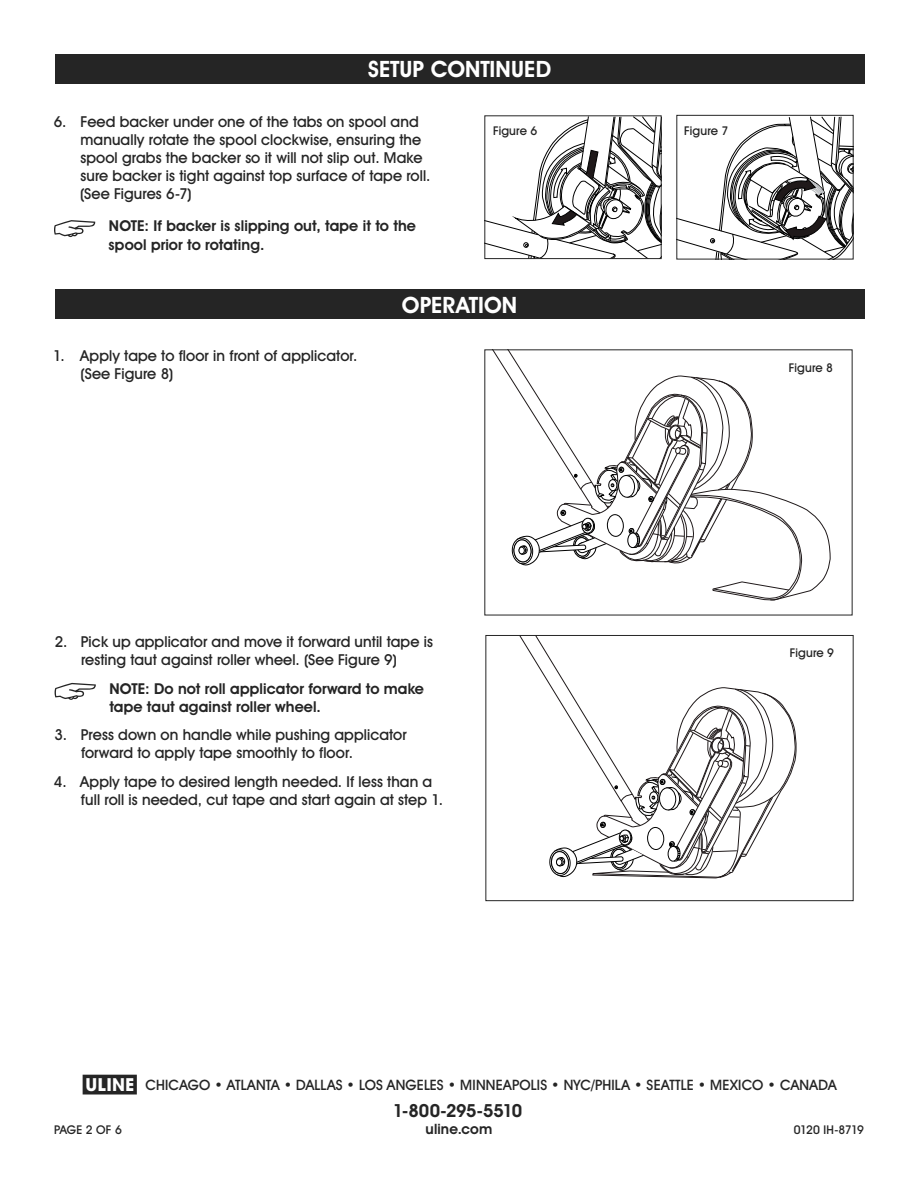
<style>
.page{position:relative;width:918px;height:1188px;background:#fff}
.page>*{position:absolute;margin:0;border:0;box-sizing:border-box;transform-origin:0 0}
.t1{font:700 22.5px "Uline Two Knine";letter-spacing:.005em;color:#fff}
.t2{font:700 18px "Uline Two Knine";letter-spacing:-.02em;color:#252525}
.t3{font:15px/18px "Uline Two Knine";letter-spacing:.005em;color:#252525}
.t4{font:700 15px/18.8px "Uline Two Knine";letter-spacing:.005em;color:#252525}
.t5{font:14.25px "Uline Two Knine";letter-spacing:.01em;color:#252525}
.t6{font:700 14.25px "Uline Two Knine";letter-spacing:.01em;color:#252525}
.t7{font:12px "Uline Two Knine";letter-spacing:.005em;color:#252525}
.t8{font:12px "Uline Two Knine";letter-spacing:-.05em;color:#252525}
.s1{font-size:18px}
</style>
<div class="page">
<div style="left:55px;top:54px;width:810px;height:30px;background:#252525"></div>
<div style="left:55px;top:289px;width:810px;height:30px;background:#252525"></div>
<svg style="left:54px;top:220px;width:41px;height:17px"></svg>
<svg style="left:493px;top:351px;width:338px;height:250px"></svg>
<svg style="left:486px;top:117px;width:174px;height:140px"></svg>
<div style="left:484px;top:115px;width:178px;height:144px;border:1px solid #252525"></div>
<svg style="left:677px;top:117px;width:177px;height:143px"></svg>
<div style="left:676px;top:115px;width:178px;height:144px;border:1px solid #252525"></div>
<svg style="left:520px;top:637px;width:277px;height:241px"></svg>
<div style="left:485px;top:635px;width:369px;height:266px;border:1px solid #252525"></div>
<svg style="left:55px;top:683px;width:41px;height:17px"></svg>
<h1 class="t1" style="left:368px;top:56px;width:185px">SETUP CONTINUED</h1>
<p class="t3" style="left:80px;top:112px;width:352px;text-indent:-26px">6. Feed backer under one of the tabs on spool and manually rotate the spool clockwise, ensuring the spool grabs the backer so it will not slip out. Make sure backer is tight against top surface of tape roll. (See Figures 6-7)</p>
<p class="t4" style="left:109px;top:216px;width:309px">NOTE: If backer is slipping out, tape it to the spool prior to rotating.</p>
<p class="t7" style="left:493px;top:123px;width:46px">Figure 6</p>
<p class="t7" style="left:684px;top:123px;width:46px">Figure 7</p>
<p class="t3" style="left:81px;top:347px;width:278px;text-indent:-27px">1. Apply tape to floor in front of applicator. (See Figure 8)</p>
<h1 class="t1" style="left:402px;top:291px;width:117px">OPERATION</h1>
<p class="t3" style="left:81px;top:632px;width:353px;text-indent:-26px">2. Pick up applicator and move it forward until tape is resting taut against roller wheel. (See Figure 9)</p>
<p class="t4" style="left:109px;top:679px;width:316px;line-height:18px">NOTE: Do not roll applicator forward to make tape taut against roller wheel.</p>
<p class="t3" style="left:81px;top:726px;width:327px;text-indent:-26px">3. Press down on handle while pushing applicator forward to apply tape smoothly to floor.</p>
<p class="t3" style="left:81px;top:773px;width:364px;text-indent:-27px">4. Apply tape to desired length needed. If less than a full roll is needed, cut tape and start again at step 1.</p>
<p class="t7" style="left:789px;top:360px;width:46px">Figure 8</p>
<p class="t7" style="left:790px;top:646px;width:46px">Figure 9</p>
<p class="t5" style="left:83px;top:1076px;width:755px"><span class="s1">π</span> CHICAGO • ATLANTA • DALLAS • LOS ANGELES • MINNEAPOLIS • NYC/PHILA • SEATTLE • MEXICO • CANADA</p>
<p class="t2" style="left:393px;top:1099px;width:131px">1-800-295-5510</p>
<p class="t6" style="left:426px;top:1120px;width:68px">uline.com</p>
<p class="t7" style="left:54px;top:1122px;width:69px">PAGE 2 OF 6</p>
<p class="t8" style="left:794px;top:1122px;width:72px">0120 IH-8719</p>
</div>
